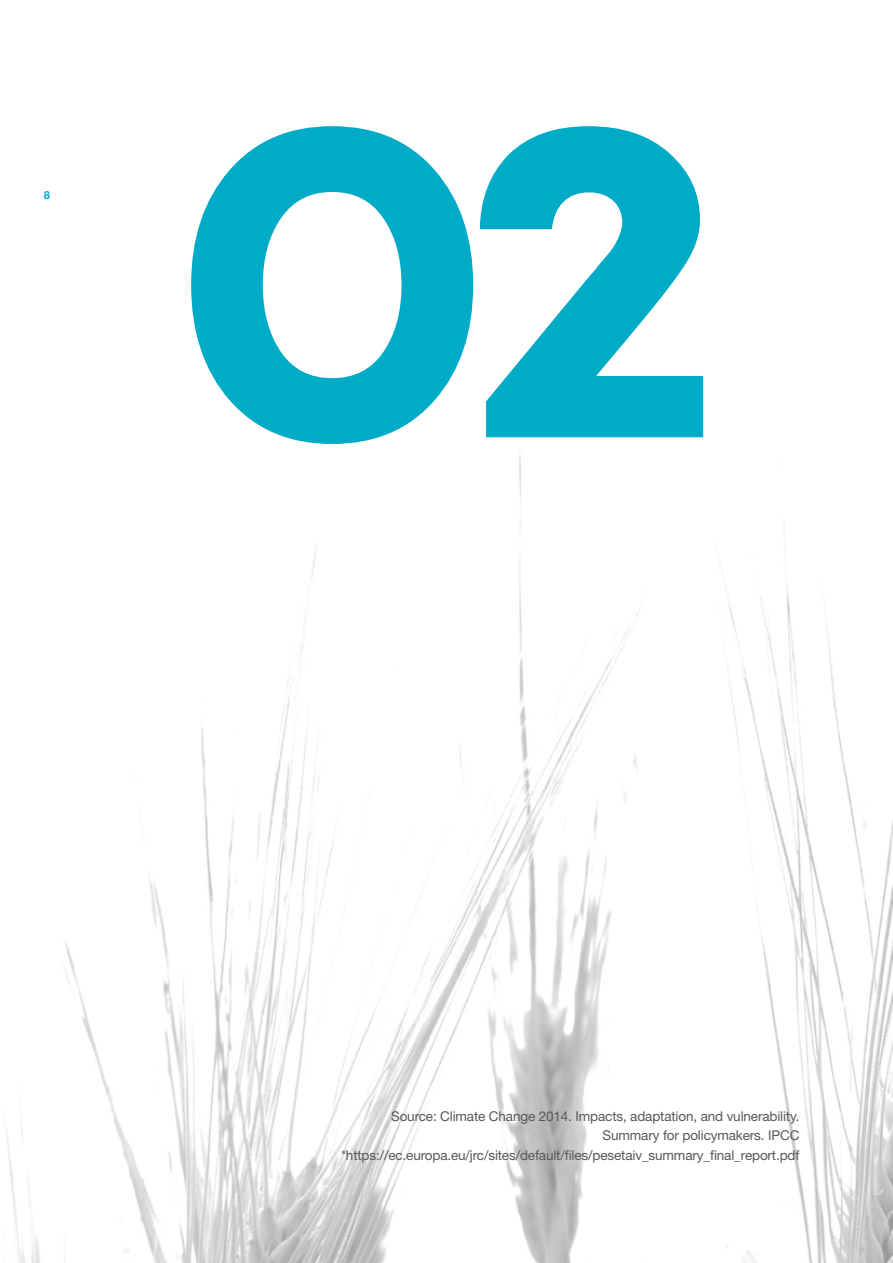
<style>
.page{position:relative;width:893px;height:1263px;background:#fff}
.page>*{position:absolute;margin:0;border:0;box-sizing:border-box;transform-origin:0 0}
.t1{font:700 447.45px "Campton";color:#00abc8}
.t2{font:13.5px/19.5px "Helvetica Neue LT Std";letter-spacing:-.01em;color:#575756;text-align:right}
.t3{font:700 11.1px "Helvetica Neue LT Std";color:#00abc8}
</style>
<div class="page">
<img style="left:6px;top:454px;width:887px;height:809px">
<p class="t3" style="left:44px;top:188px;width:8px">8</p>
<h1 class="t1" style="left:171px;top:-1px;width:551px">02</h1>
<p class="t2" style="left:341px;top:1106px;width:460px">Source: Climate Change 2014. Impacts, adaptation, and vulnerability.<br>Summary for policymakers. IPCC *https://ec.europa.eu/jrc/sites/default/files/pesetaiv_summary_final_report.pdf</p>
</div>
